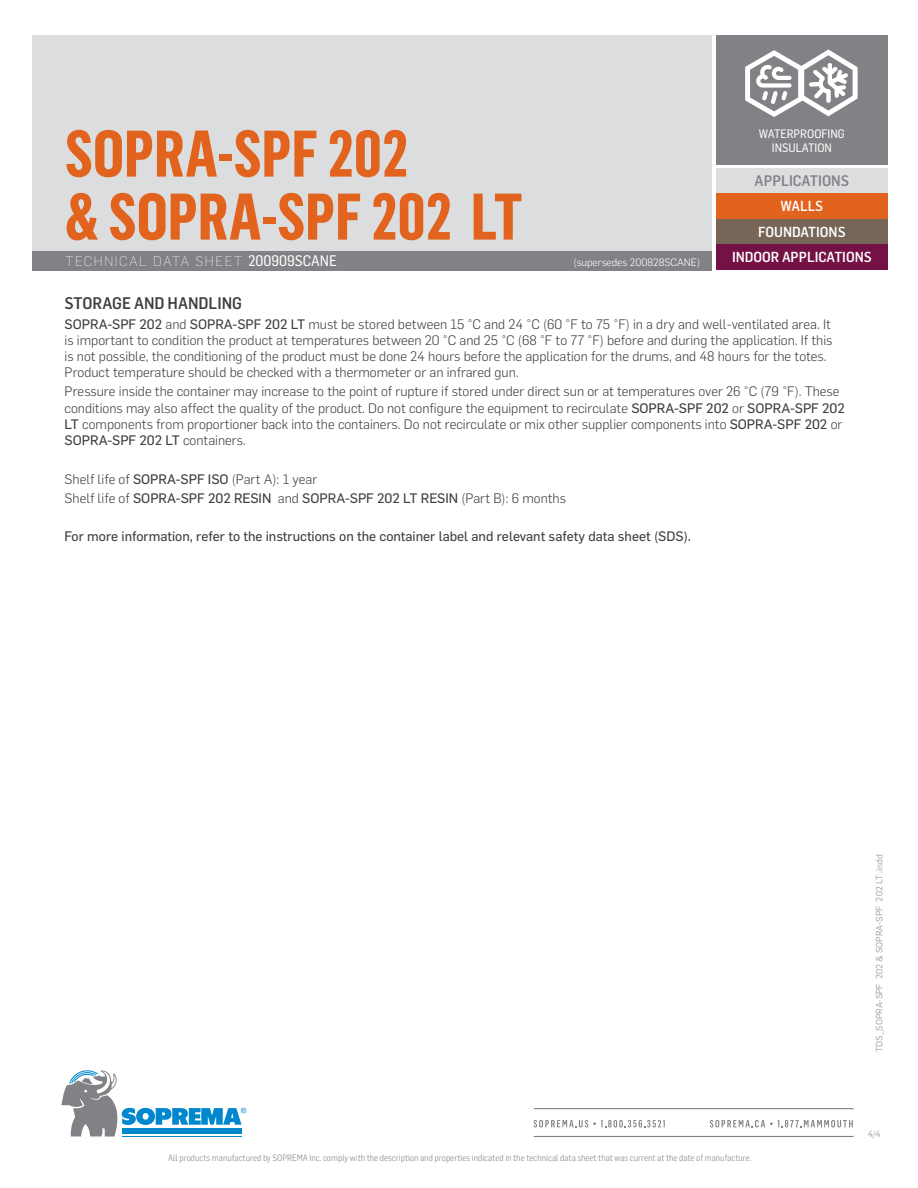
<style>
.page{position:relative;width:918px;height:1188px;background:#fff}
.page>*{position:absolute;margin:0;border:0;box-sizing:border-box;transform-origin:0 0}
.t1{font:700 64.5px/63px "Flama Condensed";color:#e1631e}
.Sous-titre{font:500 16.5px "Flama Semicondensed";color:#3e3e3f}
.t2{font:500 15px "Flama Semicondensed";color:#808285}
.t3{font:500 14.25px/25px "Flama Semicondensed";color:#fff;text-align:center}
.Texte{font:300 13.5px/16.2px "Flama";color:#3e3e3f}
.Texte-2{font:13.5px "Flama Basic";color:#3e3e3f}
.t4{font:200 13.5px "Flama";letter-spacing:.12em;color:#fff}
.t5{font:12px/14.4px "Flama Semicondensed Basic";color:#fff;text-align:center}
.t6{font:300 10.5px "Flama";color:#fff}
.t7{font:300 9px "Flama Semicondensed";color:#808285}
.Titre_Tableau_CENTRÉ{font:9px "Flama";color:#9d9fa2}
.s1{font-family:"Flama Semicondensed Basic";font-weight:400;font-size:15px}
.s2{font-family:"Flama Basic";font-weight:400}
.s3{color:#413f41}
.s4{font-family:"Flama Basic";font-weight:400;color:#413f41}
</style>
<div class="page">
<div style="left:32px;top:35px;width:680px;height:216px;background:#dcdddf"></div>
<div style="left:32px;top:251px;width:680px;height:20px;background:#808285"></div>
<svg style="left:62px;top:1070px;width:184px;height:67px"></svg>
<div style="left:716px;top:35px;width:171px;height:129px;background:#808285"></div>
<div style="left:716px;top:168px;width:171px;height:26px;background:#dcdddf"></div>
<hr style="left:534px;top:1108px;width:320px;height:1px;background:#808285">
<hr style="left:534px;top:1136px;width:320px;height:1px;background:#808285">
<svg style="left:710px;top:1120px;width:143px;height:7px"></svg>
<svg style="left:534px;top:1120px;width:131px;height:7px"></svg>
<div style="left:716px;top:194px;width:171px;height:25px;background:#e1631e"></div>
<div style="left:716px;top:219px;width:171px;height:26px;background:#776658"></div>
<div style="left:716px;top:244px;width:171px;height:26px;background:#741245"></div>
<svg style="left:745px;top:49px;width:113px;height:68px"></svg>
<h1 class="t1" style="left:65px;top:120px;width:459px">SOPRA-SPF 202<br>&amp; SOPRA-SPF 202 LT</h1>
<p class="t4" style="left:65px;top:253px;width:273px">TECHNICAL DATA SHEET <span class="s1">200909SCANE</span></p>
<p class="t6" style="left:574px;top:255px;width:128px">(supersedes 200828SCANE)</p>
<p class="t5" style="left:759px;top:126px;width:87px">WATERPROOFING<br>INSULATION</p>
<p class="t2" style="left:755px;top:171px;width:96px">APPLICATIONS</p>
<p class="t3" style="left:781px;top:193px;width:44px">WALLS</p>
<p class="t3" style="left:732px;top:218px;width:141px">FOUNDATIONS<br>INDOOR APPLICATIONS</p>
<p class="Sous-titre" style="left:65px;top:293px;width:179px">STORAGE AND HANDLING</p>
<p class="Texte" style="left:65px;top:315px;width:769px"><span class="s2">SOPRA-SPF 202</span> <span class="s3">and</span> <span class="s4">SOPRA-SPF 202 LT</span> must be stored between 15 °C and 24 °C (60 °F to 75 °F) in a dry and well-ventilated area. It is important to condition the product at temperatures between 20 °C and 25 °C (68 °F to 77 °F) before and during the application. If this is not possible, the conditioning of the product must be done 24 hours before the application for the drums, and 48 hours for the totes.<br>Product temperature should be checked with a thermometer or an infrared gun.</p>
<p class="Texte" style="left:65px;top:383px;width:782px">Pressure inside the container may increase to the point of rupture if stored under direct sun or at temperatures over 26 °C (79 °F). These conditions may also affect the quality of the product. Do not configure the equipment to recirculate <span class="s2">SOPRA-SPF 202</span> <span class="s3">or</span> <span class="s4">SOPRA-SPF 202<br>LT</span> components from proportioner back into the containers. Do not recirculate or mix other supplier components into <span class="s2">SOPRA-SPF 202</span> <span class="s3">or </span><span class="s4">SOPRA-SPF 202 LT</span> containers.</p>
<p class="Texte" style="left:65px;top:470px;width:254px">Shelf life of <span class="s2">SOPRA-SPF ISO</span> (Part A): 1 year</p>
<p class="Texte" style="left:65px;top:489px;width:503px">Shelf life of <span class="s2">SOPRA-SPF 202 RESIN</span> <span class="s3">and</span> <span class="s4">SOPRA-SPF 202 LT RESIN</span> (Part B): 6 months</p>
<p class="Texte-2" style="left:65px;top:527px;width:628px">For more information, refer to the instructions on the container label and relevant safety data sheet (SDS).</p>
<p class="t7" style="left:168px;top:1153px;width:585px">All products manufactured by SOPREMA Inc. comply with the description and properties indicated in the technical data sheet that was current at the date of manufacture.</p>
<p class="Titre_Tableau_CENTRÉ" style="left:873px;top:1052px;width:199px;rotate:-90deg">TDS_SOPRA-SPF 202 &amp; SOPRA-SPF 202 LT .indd</p>
<p class="Titre_Tableau_CENTRÉ" style="left:868px;top:1127px;width:15px">4/4</p>
</div>
